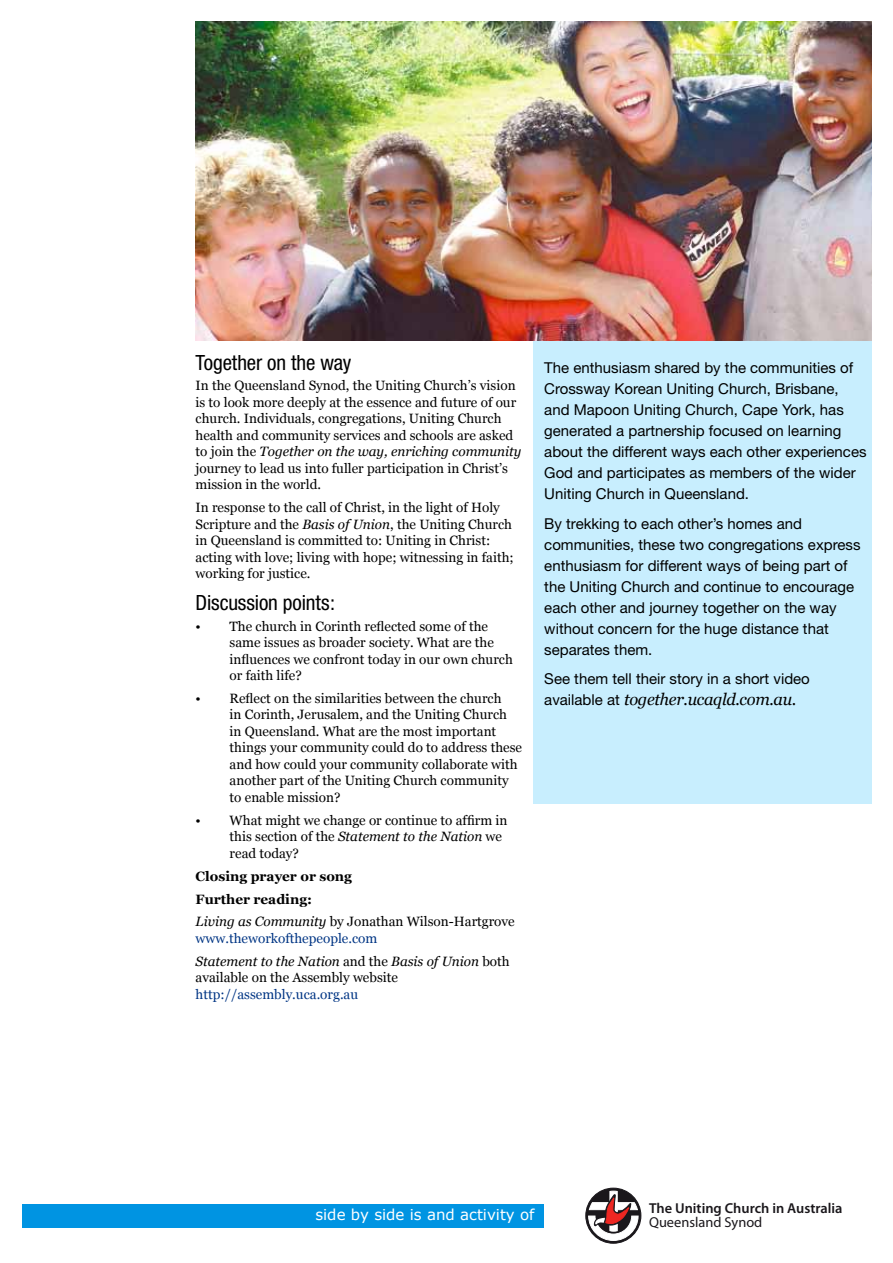
<style>
.page{position:relative;width:893px;height:1263px;background:#fff}
.page>*{position:absolute;margin:0;border:0;box-sizing:border-box;transform-origin:0 0}
.t1{font:condensed 21px "Helvetica Neue";letter-spacing:-.01em;color:#000}
.t2{font:italic 16.5px "Georgia";letter-spacing:-.02em;color:#000}
.t3{font:15px/21px "Helvetica Neue";color:#000}
.t4{font:15px "Verdana";color:#fff}
.t5{font:600 14.4px "Myriad Pro";color:#1a171b}
.t6{font:14.4px "Myriad Pro";color:#1a171b}
.t7{font:13.5px/16.5px "Georgia";color:#000}
.t8{font:700 13.5px/23px "Georgia";color:#000}
.t9{font:italic 13.5px/23px "Georgia";color:#000}
.t10{font:13.5px "Georgia";color:#003584}
.s1{font-style:italic}
.s2{font-weight:400;font-style:italic}
.s3{font-weight:400}
.s4{font-style:normal;color:#003584}
.s5{font-style:normal}
.s6{font-family:"Helvetica Neue";font-style:normal;font-size:15px}
</style>
<div class="page">
<div style="left:534px;top:283px;width:338px;height:521px;background:#c8eefe"></div>
<div style="left:22px;top:1204px;width:522px;height:23px;background:#0094e2"></div>
<svg style="left:586px;top:1188px;width:55px;height:55px"></svg>
<div style="left:586px;top:1188px;width:55px;height:55px;border:1px solid #1a171b;border-radius:50%"></div>
<svg style="left:588px;top:1191px;width:50px;height:49px"></svg>
<img style="left:196px;top:21px;width:676px;height:320px">
<h1 class="t1" style="left:196px;top:350px;width:157px">Together on the way</h1>
<p class="t7" style="left:196px;top:377px;width:327px">In the Queensland Synod, the Uniting Church’s vision is to look more deeply at the essence and future of our church. Individuals, congregations, Uniting Church health and community services and schools are asked to join the <span class="s1">Together on the way, enriching community </span>journey to lead us into fuller participation in Christ’s mission in the world.</p>
<p class="t7" style="left:196px;top:499px;width:320px">In response to the call of Christ, in the light of Holy Scripture and the <span class="s1">Basis of Union</span>, the Uniting Church in Queensland is committed to: Uniting in Christ: acting with love; living with hope; witnessing in faith; working for justice.</p>
<h1 class="t1" style="left:196px;top:590px;width:141px">Discussion points:</h1>
<p class="t7" style="left:230px;top:617px;width:285px;text-indent:-34px">• The church in Corinth reflected some of the same issues as broader society. What are the influences we confront today in our own church or faith life?</p>
<p class="t7" style="left:230px;top:690px;width:294px;text-indent:-34px">• Reflect on the similarities between the church<br>in Corinth, Jerusalem, and the Uniting Church in Queensland. What are the most important things your community could do to address these and how could your community collaborate with another part of the Uniting Church community to enable mission?</p>
<p class="t7" style="left:230px;top:812px;width:279px;text-indent:-34px">• What might we change or continue to affirm in this section of the <span class="s1">Statement to the Nation</span> we read today?</p>
<p class="t8" style="left:196px;top:864px;width:321px">Closing prayer or song<br>Further reading:<br><span class="s2">Living as Community</span> <span class="s3">by Jonathan Wilson-Hartgrove</span></p>
<p class="t9" style="left:196px;top:927px;width:316px"><span class="s4">www.theworkofthepeople.com<br></span>Statement to the Nation <span class="s5">and the</span> Basis of Union <span class="s5">both</span></p>
<p class="t7" style="left:196px;top:969px;width:204px">available on the Assembly website</p>
<p class="t10" style="left:196px;top:986px;width:164px">http://assembly.uca.org.au</p>
<p class="t3" style="left:544px;top:357px;width:324px">The enthusiasm shared by the communities of Crossway Korean Uniting Church, Brisbane, and Mapoon Uniting Church, Cape York, has generated a partnership focused on learning about the different ways each other experiences God and participates as members of the wider Uniting Church in Queensland.</p>
<p class="t3" style="left:544px;top:513px;width:318px">By trekking to each other’s homes and communities, these two congregations express enthusiasm for different ways of being part of the Uniting Church and continue to encourage each other and journey together on the way without concern for the huge distance that separates them.</p>
<p class="t3" style="left:544px;top:668px;width:267px">See them tell their story in a short video</p>
<p class="t2" style="left:544px;top:690px;width:254px"><span class="s6">available at</span> together.ucaqld.com.au<span class="s5">.</span></p>
<p class="t4" style="left:315px;top:1205px;width:220px">side by side is and activity of</p>
<p class="t5" style="left:649px;top:1198px;width:195px">The Uniting Church in Australia</p>
<p class="t6" style="left:649px;top:1213px;width:115px">Queensland Synod</p>
</div>
